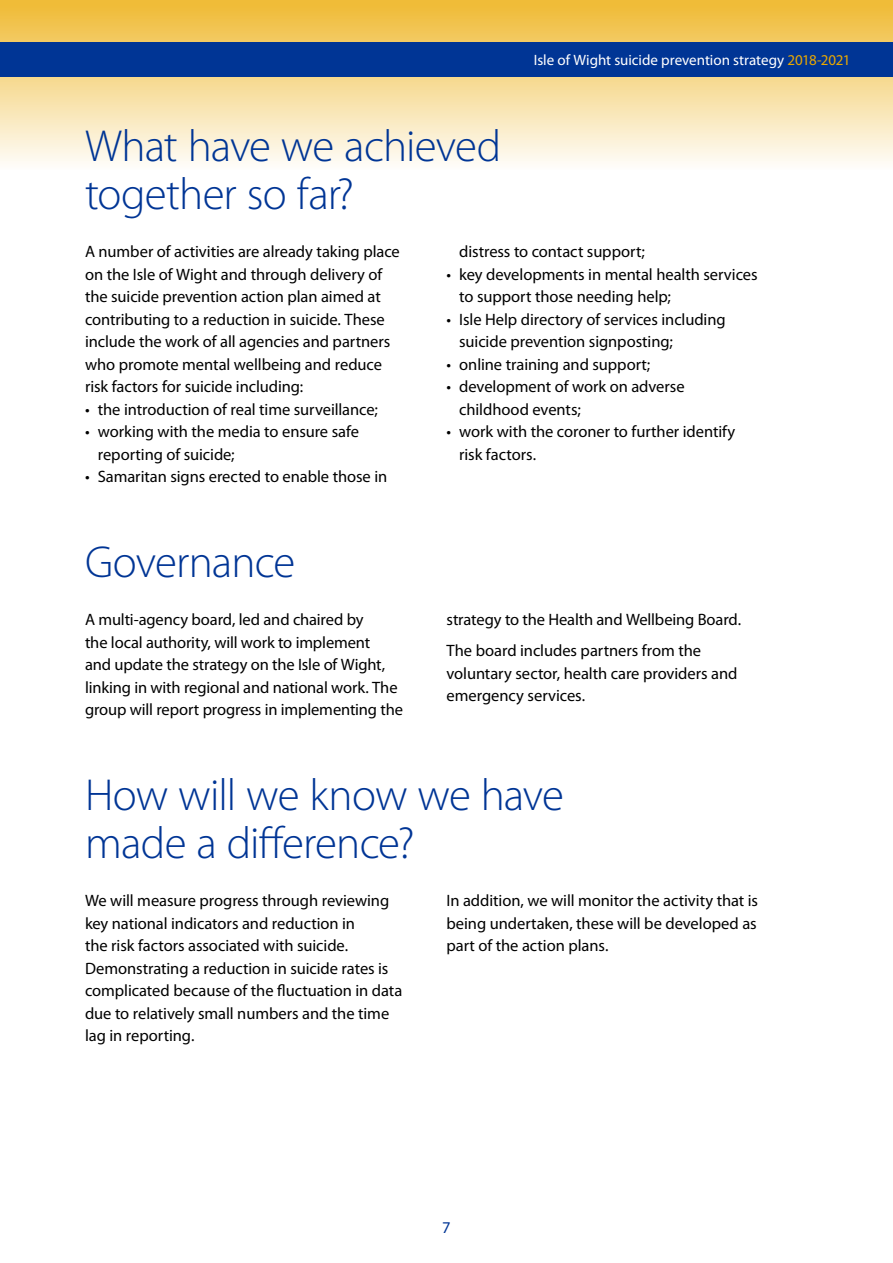
<style>
.page{position:relative;width:893px;height:1263px;background:#fff}
.page>*{position:absolute;margin:0;border:0;box-sizing:border-box;transform-origin:0 0}
.t1{font:300 45px/48px "Myriad Pro";letter-spacing:-.02em;color:#003595}
.t2{font:16.5px/22.5px "Myriad Pro";letter-spacing:-.005em;color:#000}
.t3{font:16.5px "Myriad Pro";color:#003595}
.t4{font:15px "Myriad Pro";color:#fff}
.s1{color:#eba900}
</style>
<div class="page">
<svg style="left:0;top:0;width:893px;height:163px;background:#f5db99"></svg>
<div style="left:0;top:43px;width:893px;height:34px;background:#003595"></div>
<p class="t4" style="left:534px;top:51px;width:318px">Isle of Wight suicide prevention strategy <span class="s1">2018-2021</span></p>
<h1 class="t1" style="left:85px;top:122px;width:418px">What have we achieved together so far?</h1>
<p class="t2" style="left:85px;top:240px;width:316px">A number of activities are already taking place on the Isle of Wight and through delivery of the suicide prevention action plan aimed at contributing to a reduction in suicide. These include the work of all agencies and partners who promote mental wellbeing and reduce risk factors for suicide including:</p>
<p class="t2" style="left:85px;top:398px;width:294px">• the introduction of real time surveillance;</p>
<p class="t2" style="left:98px;top:420px;width:263px;text-indent:-13px">• working with the media to ensure safe reporting of suicide;</p>
<p class="t2" style="left:85px;top:465px;width:304px">• Samaritan signs erected to enable those in</p>
<p class="t2" style="left:459px;top:240px;width:187px">distress to contact support;</p>
<p class="t2" style="left:459px;top:263px;width:300px;text-indent:-13px">• key developments in mental health services to support those needing help;</p>
<p class="t2" style="left:459px;top:308px;width:268px;text-indent:-13px">• Isle Help directory of services including suicide prevention signposting;</p>
<p class="t2" style="left:446px;top:353px;width:205px">• online training and support;</p>
<p class="t2" style="left:459px;top:375px;width:227px;text-indent:-13px">• development of work on adverse childhood events;</p>
<p class="t2" style="left:459px;top:420px;width:278px;text-indent:-13px">• work with the coroner to further identify risk factors.</p>
<h1 class="t1" style="left:85px;top:538px;width:212px">Governance</h1>
<p class="t2" style="left:85px;top:608px;width:320px">A multi-agency board, led and chaired by<br>the local authority, will work to implement<br>and update the strategy on the Isle of Wight, linking in with regional and national work. The group will report progress in implementing the</p>
<p class="t2" style="left:446px;top:604px;width:296px;line-height:31px">strategy to the Health and Wellbeing Board.<br>The board includes partners from the</p>
<p class="t2" style="left:446px;top:662px;width:293px">voluntary sector, health care providers and emergency services.</p>
<h1 class="t1" style="left:85px;top:770px;width:480px">How will we know we have made a difference?</h1>
<p class="t2" style="left:85px;top:889px;width:319px">We will measure progress through reviewing key national indicators and reduction in<br>the risk factors associated with suicide.<br>Demonstrating a reduction in suicide rates is complicated because of the fluctuation in data due to relatively small numbers and the time lag in reporting.</p>
<p class="t2" style="left:446px;top:889px;width:313px;text-align:justify">In addition, we will monitor the activity that is being undertaken, these will be developed as part of the action plans.</p>
<p class="t3" style="left:442px;top:1217px;width:10px">7</p>
</div>
